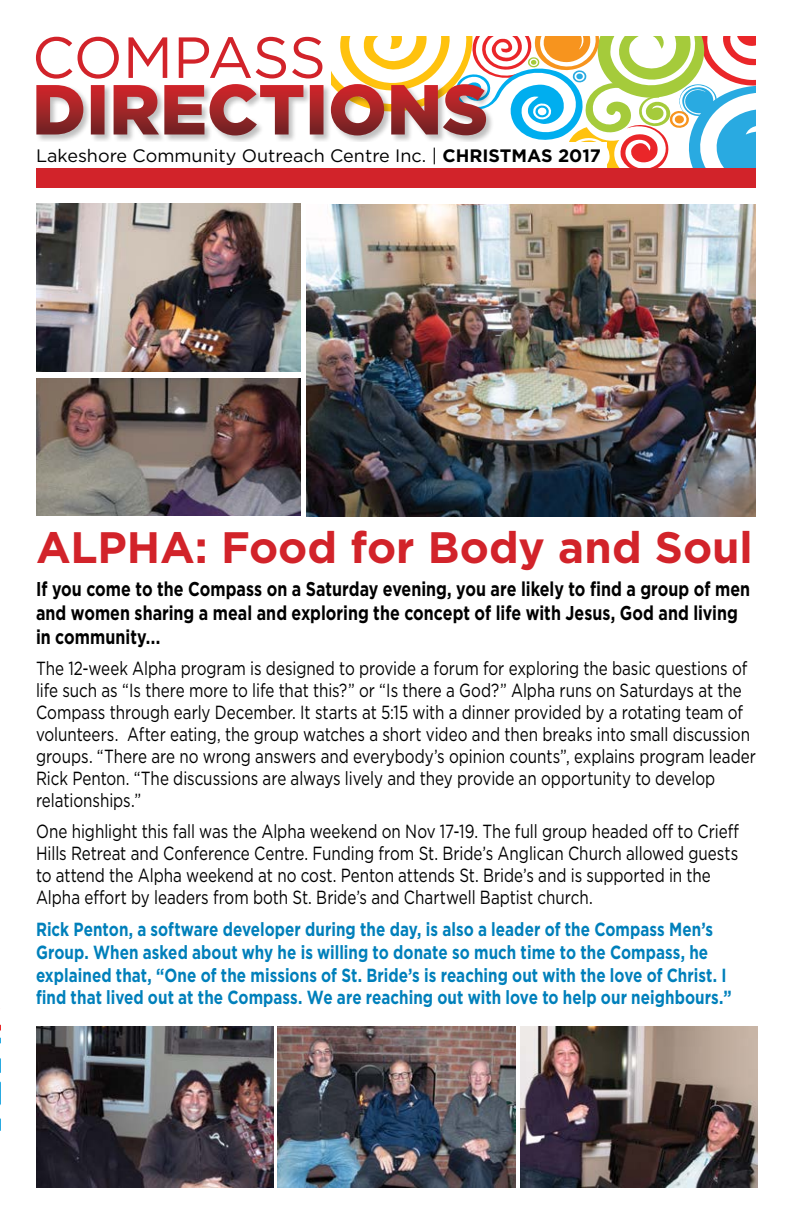
<style>
.page{position:relative;width:792px;height:1224px;background:#fff}
.page>*{position:absolute;margin:0;border:0;box-sizing:border-box;transform-origin:0 0}
.t1{font:57.8px "Gotham";color:#d2232a}
.t2{font:700 44px "Gotham";color:#d2232a}
.t3{font:700 20px/24px "Gotham";color:#000;scale:.8 1}
.t4{font:19px/22px "Gotham";color:#000;scale:.8 1}
.t5{font:700 19px/22.8px "Gotham";letter-spacing:.005em;color:#0080bb;scale:.8 1}
.t6{font:18px "Gotham";color:#000}
.s1{font-weight:700}
</style>
<div class="page">
<svg style="left:0;top:1024px;width:1px;height:107px"></svg>
<svg style="left:36px;top:36px;width:720px;height:132px"></svg>
<div style="left:36px;top:143px;width:571px;height:25px;background:#fff"></div>
<div style="left:36px;top:168px;width:720px;height:19px;background:#d2232a"></div>
<img style="left:306px;top:204px;width:450px;height:312px">
<img style="left:36px;top:204px;width:265px;height:168px">
<img style="left:36px;top:378px;width:265px;height:138px">
<img style="left:36px;top:1026px;width:237px;height:162px">
<img style="left:278px;top:1026px;width:237px;height:162px">
<img style="left:520px;top:1026px;width:238px;height:162px">
<h1 class="t1" style="left:32px;top:20px;width:178px">Compass</h1>
<p class="t6" style="left:36px;top:144px;width:567px">Lakeshore Community Outreach Centre Inc. | <span class="s1">CHRISTMAS 2017</span></p>
<h2 class="t2" style="left:36px;top:518px;width:718px">ALPHA: Food for Body and Soul</h2>
<p class="t3" style="left:36px;top:577px;width:894px">If you come to the Compass on a Saturday evening, you are likely to find a group of men and women sharing a meal and exploring the concept of life with Jesus, God and living in community...</p>
<p class="t4" style="left:36px;top:657px;width:902px">The 12-week Alpha program is designed to provide a forum for exploring the basic questions of life such as “Is there more to life that this?” or “Is there a God?” Alpha runs on Saturdays at the Compass through early December. It starts at 5:15 with a dinner provided by a rotating team of volunteers. After eating, the group watches a short video and then breaks into small discussion groups. “There are no wrong answers and everybody’s opinion counts”, explains program leader Rick Penton. “The discussions are always lively and they provide an opportunity to develop relationships.”</p>
<p class="t4" style="left:36px;top:820px;width:880px">One highlight this fall was the Alpha weekend on Nov 17-19. The full group headed off to Crieff Hills Retreat and Conference Centre. Funding from St. Bride’s Anglican Church allowed guests to attend the Alpha weekend at no cost. Penton attends St. Bride’s and is supported in the Alpha effort by leaders from both St. Bride’s and Chartwell Baptist church.</p>
<p class="t5" style="left:36px;top:918px;width:871px">Rick Penton, a software developer during the day, is also a leader of the Compass Men’s Group. When asked about why he is willing to donate so much time to the Compass, he explained that, “One of the missions of St. Bride’s is reaching out with the love of Christ. I find that lived out at the Compass. We are reaching out with love to help our neighbours.”</p>
</div>
